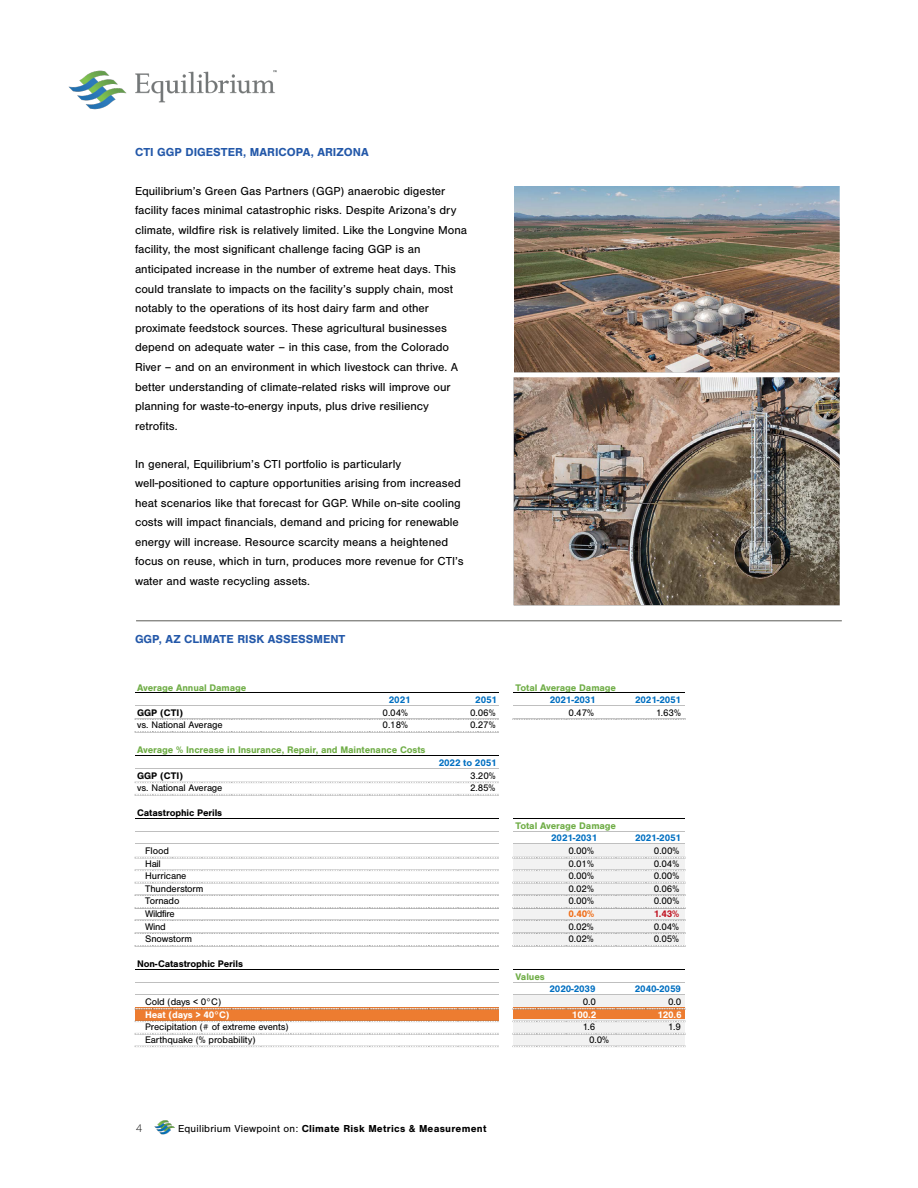
<style>
.page{position:relative;width:918px;height:1188px;background:#fff}
.page>*{position:absolute;margin:0;border:0;box-sizing:border-box;transform-origin:0 0}
.t1{font:12px/19.6px "Nimbus San";color:#000}
.t2{font:700 12px "Nimbus San";color:#2358a9}
.t3{font:700 10.5px "Nimbus San";letter-spacing:.02em;color:#000}
.t4{font:300 10.5px "Open Sans";color:#000}
.t5{font:9.9px/12.6px "Nimbus San";letter-spacing:-.01em;color:#000}
.t6{font:700 9.9px "Nimbus San";letter-spacing:-.01em;color:#6fad46}
.t7{font:700 9.9px "Nimbus San";letter-spacing:-.01em;color:#006fc1}
.t8{font:700 9.9px "Nimbus San";letter-spacing:-.01em;color:#000}
.t9{font:700 9.9px "Nimbus San";letter-spacing:-.01em;color:#fff}
.t10{font:700 9.9px "Nimbus San";color:#f06c15}
.t11{font:700 9.9px "Nimbus San";color:#c11624}
.s1{font-weight:400}
</style>
<div class="page">
<img style="left:68px;top:70px;width:208px;height:40px">
<img style="left:514px;top:187px;width:326px;height:186px">
<img style="left:514px;top:378px;width:326px;height:227px">
<hr style="left:136px;top:621px;width:706px;height:1px;background:#5a5a56">
<div style="left:513px;top:843px;width:172px;height:14px;background:#f2f2f2"></div>
<div style="left:513px;top:856px;width:172px;height:13px;background:#f2f2f2"></div>
<div style="left:513px;top:869px;width:172px;height:13px;background:#f2f2f2"></div>
<div style="left:513px;top:881px;width:172px;height:14px;background:#f2f2f2"></div>
<div style="left:513px;top:894px;width:172px;height:13px;background:#f2f2f2"></div>
<div style="left:513px;top:906px;width:172px;height:14px;background:#f2f2f2"></div>
<div style="left:513px;top:919px;width:172px;height:13px;background:#f2f2f2"></div>
<div style="left:513px;top:931px;width:172px;height:14px;background:#f2f2f2"></div>
<div style="left:513px;top:994px;width:172px;height:14px;background:#f2f2f2"></div>
<div style="left:135px;top:1007px;width:364px;height:13px;background:#ed7c30"></div>
<div style="left:513px;top:1007px;width:172px;height:13px;background:#ed7c30"></div>
<div style="left:513px;top:1019px;width:172px;height:14px;background:#f2f2f2"></div>
<div style="left:513px;top:1032px;width:172px;height:14px;background:#f2f2f2"></div>
<hr style="left:135px;top:692px;width:364px;height:1px;background:#000">
<hr style="left:513px;top:692px;width:172px;height:1px;background:#000">
<hr style="left:135px;top:705px;width:364px;height:1px;background:#bfbfbf">
<hr style="left:513px;top:705px;width:172px;height:1px;background:#bfbfbf">
<img style="left:134px;top:718px;width:365px;height:2px">
<img style="left:513px;top:718px;width:172px;height:2px">
<hr style="left:135px;top:818px;width:364px;height:1px;background:#000">
<hr style="left:135px;top:831px;width:364px;height:1px;background:#bfbfbf">
<hr style="left:135px;top:843px;width:364px;height:1px;background:#bfbfbf">
<img style="left:134px;top:856px;width:365px;height:3px">
<img style="left:134px;top:869px;width:365px;height:2px">
<img style="left:134px;top:881px;width:365px;height:3px">
<img style="left:134px;top:894px;width:365px;height:2px">
<img style="left:134px;top:907px;width:365px;height:2px">
<img style="left:134px;top:919px;width:365px;height:2px">
<img style="left:134px;top:932px;width:365px;height:2px">
<img style="left:134px;top:945px;width:365px;height:2px">
<hr style="left:135px;top:969px;width:364px;height:1px;background:#000">
<hr style="left:135px;top:982px;width:364px;height:1px;background:#bfbfbf">
<hr style="left:135px;top:994px;width:364px;height:1px;background:#bfbfbf">
<img style="left:134px;top:1008px;width:365px;height:2px">
<img style="left:134px;top:1020px;width:365px;height:2px">
<img style="left:134px;top:1033px;width:365px;height:2px">
<img style="left:134px;top:1045px;width:365px;height:2px">
<img style="left:134px;top:731px;width:365px;height:2px">
<hr style="left:135px;top:755px;width:364px;height:1px;background:#000">
<hr style="left:135px;top:768px;width:364px;height:1px;background:#bfbfbf">
<img style="left:134px;top:781px;width:365px;height:2px">
<img style="left:134px;top:794px;width:365px;height:2px">
<hr style="left:513px;top:818px;width:172px;height:1px;background:#000">
<hr style="left:513px;top:831px;width:172px;height:1px;background:#bfbfbf">
<hr style="left:513px;top:843px;width:172px;height:1px;background:#bfbfbf">
<img style="left:513px;top:856px;width:172px;height:3px">
<img style="left:513px;top:869px;width:172px;height:2px">
<img style="left:513px;top:881px;width:172px;height:3px">
<img style="left:513px;top:894px;width:172px;height:2px">
<img style="left:513px;top:907px;width:172px;height:2px">
<img style="left:513px;top:919px;width:172px;height:2px">
<img style="left:513px;top:932px;width:172px;height:2px">
<img style="left:513px;top:945px;width:172px;height:2px">
<hr style="left:513px;top:969px;width:172px;height:1px;background:#000">
<hr style="left:513px;top:982px;width:172px;height:1px;background:#bfbfbf">
<hr style="left:513px;top:994px;width:172px;height:1px;background:#bfbfbf">
<img style="left:513px;top:1008px;width:172px;height:2px">
<img style="left:513px;top:1020px;width:172px;height:2px">
<img style="left:513px;top:1033px;width:172px;height:2px">
<img style="left:513px;top:1045px;width:172px;height:2px">
<svg style="left:154px;top:1121px;width:20px;height:13px"></svg>
<p class="t2" style="left:135px;top:145px;width:235px">CTI GGP DIGESTER, MARICOPA, ARIZONA</p>
<p class="t1" style="left:135px;top:181px;width:334px">Equilibrium’s Green Gas Partners (GGP) anaerobic digester facility faces minimal catastrophic risks. Despite Arizona’s dry climate, wildfire risk is relatively limited. Like the Longvine Mona facility, the most significant challenge facing GGP is an anticipated increase in the number of extreme heat days. This could translate to impacts on the facility’s supply chain, most notably to the operations of its host dairy farm and other proximate feedstock sources. These agricultural businesses depend on adequate water – in this case, from the Colorado River – and on an environment in which livestock can thrive. A better understanding of climate-related risks will improve our planning for waste-to-energy inputs, plus drive resiliency retrofits.</p>
<p class="t1" style="left:135px;top:454px;width:330px">In general, Equilibrium’s CTI portfolio is particularly well-positioned to capture opportunities arising from increased heat scenarios like that forecast for GGP. While on-site cooling costs will impact financials, demand and pricing for renewable energy will increase. Resource scarcity means a heightened focus on reuse, which in turn, produces more revenue for CTI’s water and waste recycling assets.</p>
<p class="t2" style="left:135px;top:632px;width:212px">GGP, AZ CLIMATE RISK ASSESSMENT</p>
<p class="t6" style="left:137px;top:682px;width:111px">Average Annual Damage</p>
<p class="t6" style="left:516px;top:682px;width:102px">Total Average Damage</p>
<p class="t7" style="left:389px;top:694px;width:23px">2021</p>
<p class="t7" style="left:475px;top:694px;width:23px">2051</p>
<p class="t5" style="left:470px;top:706px;width:27px">0.06%<br>0.27%</p>
<p class="t7" style="left:550px;top:694px;width:48px">2021-2031</p>
<p class="t5" style="left:569px;top:706px;width:27px">0.47%</p>
<p class="t7" style="left:635px;top:694px;width:48px">2021-2051</p>
<p class="t8" style="left:137px;top:707px;width:47px">GGP (CTI)</p>
<p class="t5" style="left:383px;top:706px;width:27px">0.04%</p>
<p class="t5" style="left:656px;top:706px;width:26px">1.63%</p>
<p class="t5" style="left:137px;top:719px;width:87px">vs. National Average</p>
<p class="t5" style="left:383px;top:719px;width:27px">0.18%</p>
<p class="t6" style="left:137px;top:745px;width:290px">Average % Increase in Insurance, Repair, and Maintenance Costs</p>
<p class="t8" style="left:137px;top:770px;width:47px">GGP (CTI)</p>
<p class="t5" style="left:137px;top:782px;width:87px">vs. National Average</p>
<p class="t8" style="left:137px;top:808px;width:86px">Catastrophic Perils</p>
<p class="t7" style="left:439px;top:757px;width:60px">2022 to 2051</p>
<p class="t5" style="left:470px;top:769px;width:27px">3.20%<br>2.85%</p>
<p class="t6" style="left:516px;top:820px;width:102px">Total Average Damage</p>
<p class="t7" style="left:551px;top:833px;width:48px">2021-2031</p>
<p class="t7" style="left:635px;top:833px;width:48px">2021-2051</p>
<p class="t5" style="left:145px;top:845px;width:60px">Flood<br>Hail<br>Hurricane<br>Thunderstorm<br>Tornado<br>Wildfire<br>Wind<br>Snowstorm</p>
<p class="t5" style="left:569px;top:845px;width:27px">0.00%</p>
<p class="t5" style="left:654px;top:845px;width:27px">0.00%</p>
<p class="t5" style="left:569px;top:857px;width:27px">0.01%</p>
<p class="t5" style="left:654px;top:857px;width:27px">0.04%</p>
<p class="t5" style="left:568px;top:870px;width:27px">0.00%</p>
<p class="t5" style="left:654px;top:870px;width:27px">0.00%</p>
<p class="t5" style="left:568px;top:883px;width:27px">0.02%</p>
<p class="t5" style="left:654px;top:883px;width:27px">0.06%</p>
<p class="t5" style="left:568px;top:895px;width:27px">0.00%</p>
<p class="t5" style="left:654px;top:895px;width:27px">0.00%</p>
<p class="t10" style="left:568px;top:908px;width:27px">0.40%</p>
<p class="t11" style="left:654px;top:908px;width:27px">1.43%</p>
<p class="t5" style="left:568px;top:920px;width:27px">0.02%</p>
<p class="t5" style="left:654px;top:920px;width:27px">0.04%</p>
<p class="t5" style="left:568px;top:933px;width:27px">0.02%</p>
<p class="t5" style="left:654px;top:933px;width:27px">0.05%</p>
<p class="t8" style="left:137px;top:958px;width:107px">Non-Catastrophic Perils</p>
<p class="t5" style="left:145px;top:996px;width:77px">Cold (days &lt; 0°C)</p>
<p class="t9" style="left:145px;top:1009px;width:86px">Heat (days &gt; 40°C)</p>
<p class="t5" style="left:145px;top:1021px;width:145px">Precipitation (# of extreme events)<br>Earthquake (% probability)</p>
<p class="t6" style="left:516px;top:971px;width:31px">Values</p>
<p class="t7" style="left:550px;top:984px;width:48px">2020-2039</p>
<p class="t7" style="left:635px;top:984px;width:48px">2040-2059</p>
<p class="t5" style="left:583px;top:996px;width:15px">0.0</p>
<p class="t5" style="left:668px;top:996px;width:15px">0.0</p>
<p class="t9" style="left:572px;top:1009px;width:26px">100.2</p>
<p class="t9" style="left:657px;top:1009px;width:26px">120.6</p>
<p class="t5" style="left:583px;top:1021px;width:14px">1.6</p>
<p class="t5" style="left:668px;top:1021px;width:14px">1.9</p>
<p class="t5" style="left:589px;top:1033px;width:21px">0.0%</p>
<p class="t4" style="left:136px;top:1121px;width:7px">4</p>
<p class="t3" style="left:178px;top:1122px;width:310px"><span class="s1">Equilibrium Viewpoint on:</span> Climate Risk Metrics &amp; Measurement</p>
</div>
